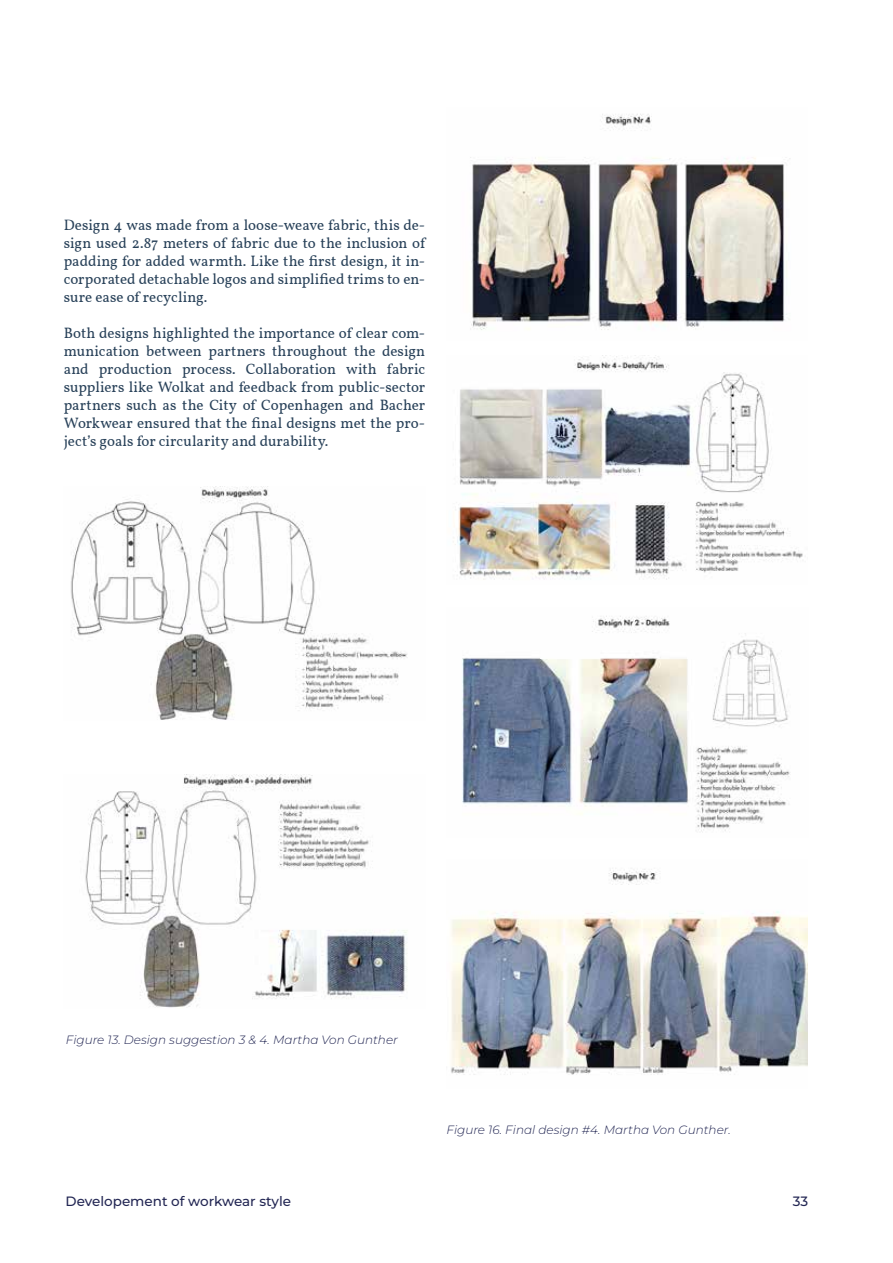
<style>
.page{position:relative;width:893px;height:1263px;background:#fff}
.page>*{position:absolute;margin:0;border:0;box-sizing:border-box;transform-origin:0 0}
.t1{font:15px/18px "Vollkorn";letter-spacing:.005em;color:#284159;text-align:justify}
.t2{font:100 13.5px "Montserrat";color:#232754}
.t3{font:italic 100 12px "Montserrat";color:#232754}
</style>
<div class="page">
<img style="left:470px;top:114px;width:320px;height:216px">
<img style="left:453px;top:355px;width:350px;height:225px">
<img style="left:462px;top:616px;width:328px;height:215px">
<img style="left:451px;top:869px;width:357px;height:206px">
<img style="left:71px;top:486px;width:337px;height:234px">
<img style="left:85px;top:774px;width:323px;height:234px">
<p class="t1" style="left:64px;top:217px;width:363px">Design 4 was made from a loose-weave fabric, this de&shy;sign used 2.87 meters of fabric due to the inclusion of padding for added warmth. Like the first design, it in&shy;corporated detachable logos and simplified trims to en&shy;sure ease of recycling.</p>
<p class="t1" style="left:64px;top:325px;width:363px">Both designs highlighted the importance of clear com&shy;munication between partners throughout the design and production process. Collaboration with fabric suppliers like Wolkat and feedback from public-sector partners such as the City of Copenhagen and Bacher Workwear ensured that the final designs met the pro&shy;ject’s goals for circularity and durability.</p>
<p class="t3" style="left:66px;top:1032px;width:334px">Figure 13. Design suggestion 3 &amp; 4. Martha Von Gunther</p>
<p class="t3" style="left:446px;top:1122px;width:286px">Figure 16. Final design #4. Martha Von Gunther.</p>
<p class="t2" style="left:66px;top:1192px;width:227px">Developement of workwear style</p>
<p class="t2" style="left:793px;top:1192px;width:17px">33</p>
</div>
